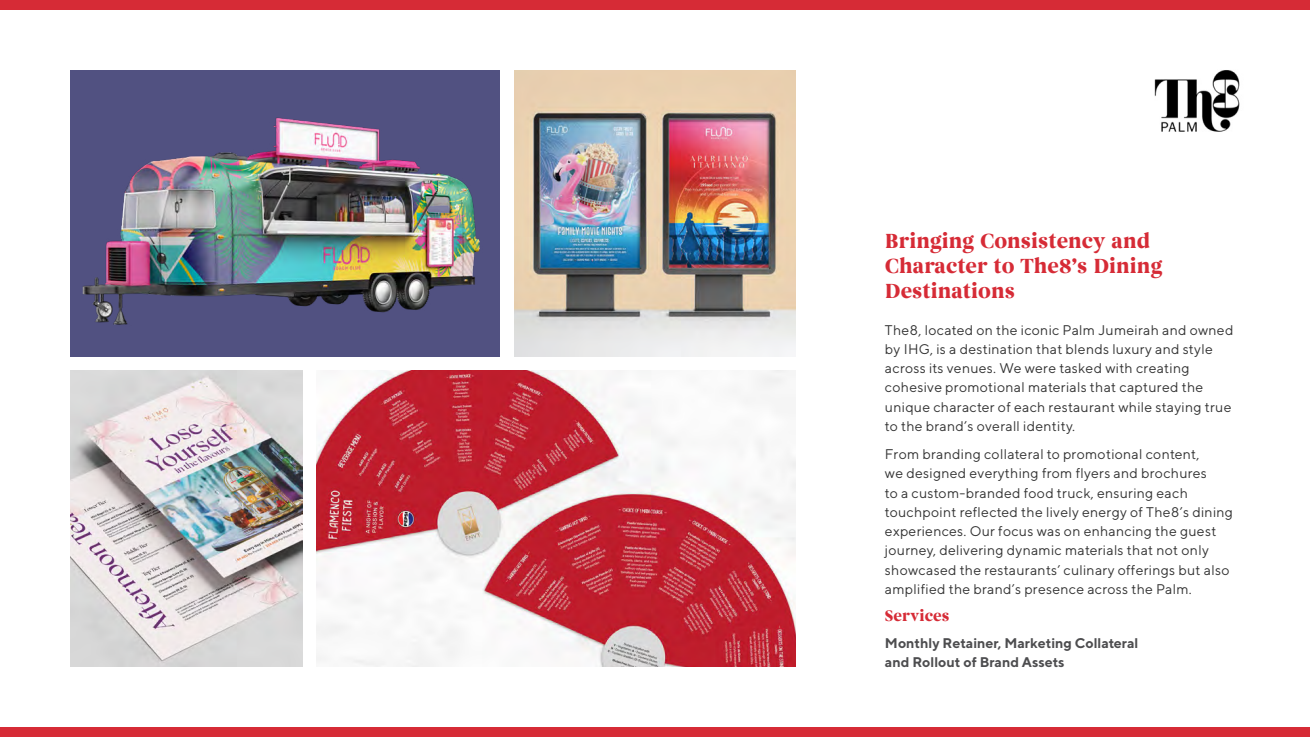
<style>
.page{position:relative;width:1310px;height:737px;background:#fff}
.page>*{position:absolute;margin:0;border:0;box-sizing:border-box;transform-origin:0 0}
.t1{font:700 21px/25.2px "Begum W03";color:#d62b36}
.t2{font:700 15.75px "Begum W03";color:#d62b36}
.t3{font:14px/19.2px "TT Norms";letter-spacing:.02em;color:#333}
.t4{font:700 14px/19.2px "TT Norms";color:#4d4d4f}
</style>
<div class="page">
<img style="left:70px;top:370px;width:232px;height:297px">
<img style="left:70px;top:70px;width:430px;height:286px">
<img style="left:316px;top:370px;width:480px;height:297px">
<img style="left:514px;top:70px;width:282px;height:286px">
<div style="left:0;top:0;width:1310px;height:10px;background:#d62b36"></div>
<div style="left:0;top:727px;width:1310px;height:10px;background:#d62b36"></div>
<img style="left:1154px;top:70px;width:86px;height:61px">
<h1 class="t1" style="left:885px;top:228px;width:279px">Bringing Consistency and<br>Character to The8’s Dining<br>Destinations</h1>
<p class="t3" style="left:885px;top:320px;width:350px">The8, located on the iconic Palm Jumeirah and owned by IHG, is a destination that blends luxury and style across its venues. We were tasked with creating cohesive promotional materials that captured the unique character of each restaurant while staying true to the brand’s overall identity.</p>
<p class="t3" style="left:885px;top:444px;width:350px">From branding collateral to promotional content,<br>we designed everything from flyers and brochures<br>to a custom-branded food truck, ensuring each touchpoint reflected the lively energy of The8’s dining experiences. Our focus was on enhancing the guest journey, delivering dynamic materials that not only showcased the restaurants’ culinary offerings but also amplified the brand’s presence across the Palm.</p>
<p class="t2" style="left:885px;top:606px;width:66px">Services</p>
<p class="t4" style="left:885px;top:633px;width:255px">Monthly Retainer, Marketing Collateral and Rollout of Brand Assets</p>
</div>
